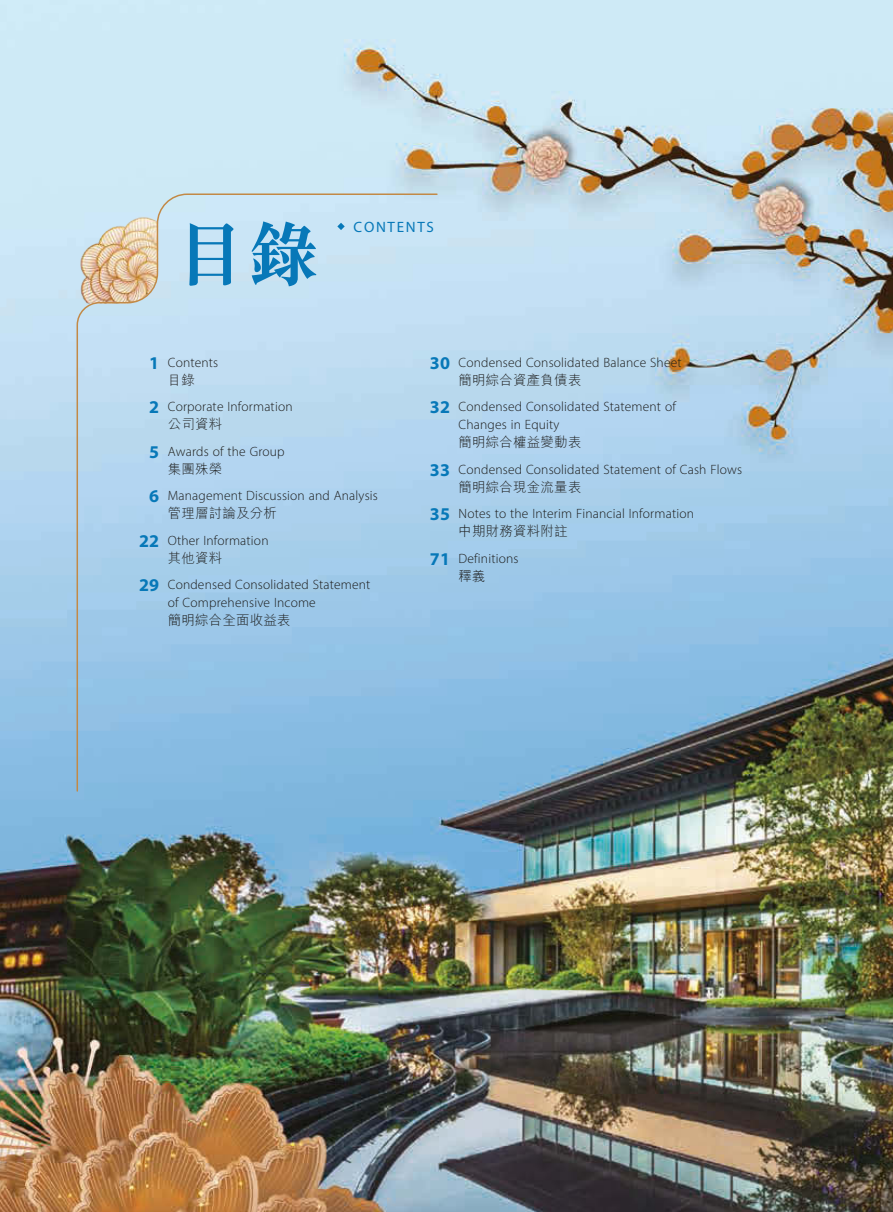
<style>
.page{position:relative;width:893px;height:1212px;background:#fff}
.page>*{position:absolute;margin:0;border:0;box-sizing:border-box;transform-origin:0 0}
.t1{font:700 72px "M Sung HK";color:#0778b8}
.t2{font:15px "Myriad Pro";letter-spacing:.115em;color:#0778b8}
.t3{font:300 13.5px/18px "Myriad Pro";letter-spacing:.015em;color:#1c1c1b}
.t4{font:300 13.5px "M Hei HK";letter-spacing:.015em;color:#1c1c1b}
.s1{font-weight:700;font-size:18px;color:#0778b8}
</style>
<div class="page">
<img style="left:0;top:0;width:893px;height:1212px">
<svg style="left:76px;top:193px;width:362px;height:599px;background:#acd0e9"></svg>
<h1 class="t1" style="left:174px;top:205px;width:147px">目錄</h1>
<p class="t2" style="left:354px;top:219px;width:82px">CONTENTS</p>
<p class="t3" style="left:149px;top:353px;width:70px"><span class="s1">1</span> Contents</p>
<p class="t4" style="left:168px;top:370px;width:29px">目錄</p>
<p class="t3" style="left:149px;top:398px;width:145px"><span class="s1">2</span> Corporate Information</p>
<p class="t4" style="left:168px;top:415px;width:56px">公司資料</p>
<p class="t3" style="left:149px;top:442px;width:137px"><span class="s1">5</span> Awards of the Group</p>
<p class="t4" style="left:168px;top:459px;width:56px">集團殊榮</p>
<p class="t3" style="left:149px;top:487px;width:230px"><span class="s1">6</span> Management Discussion and Analysis</p>
<p class="t4" style="left:168px;top:504px;width:111px">管理層討論及分析</p>
<p class="t3" style="left:139px;top:531px;width:131px"><span class="s1">22</span> Other Information</p>
<p class="t4" style="left:168px;top:548px;width:56px">其他資料</p>
<p class="t3" style="left:168px;top:576px;width:204px;text-indent:-29px"><span class="s1">29</span> Condensed Consolidated Statement of Comprehensive Income</p>
<p class="t4" style="left:168px;top:611px;width:124px">簡明綜合全面收益表</p>
<p class="t3" style="left:430px;top:353px;width:253px"><span class="s1">30</span> Condensed Consolidated Balance Sheet</p>
<p class="t4" style="left:459px;top:370px;width:124px">簡明綜合資產負債表</p>
<p class="t3" style="left:459px;top:398px;width:219px;text-indent:-29px"><span class="s1">32</span> Condensed Consolidated Statement of<br>Changes in Equity</p>
<p class="t4" style="left:459px;top:433px;width:124px">簡明綜合權益變動表</p>
<p class="t3" style="left:430px;top:460px;width:314px"><span class="s1">33</span> Condensed Consolidated Statement of Cash Flows</p>
<p class="t4" style="left:459px;top:477px;width:124px">簡明綜合現金流量表</p>
<p class="t3" style="left:430px;top:505px;width:266px"><span class="s1">35</span> Notes to the Interim Financial Information</p>
<p class="t4" style="left:459px;top:522px;width:111px">中期財務資料附註</p>
<p class="t3" style="left:430px;top:549px;width:90px"><span class="s1">71</span> Definitions</p>
<p class="t4" style="left:459px;top:566px;width:29px">釋義</p>
</div>
